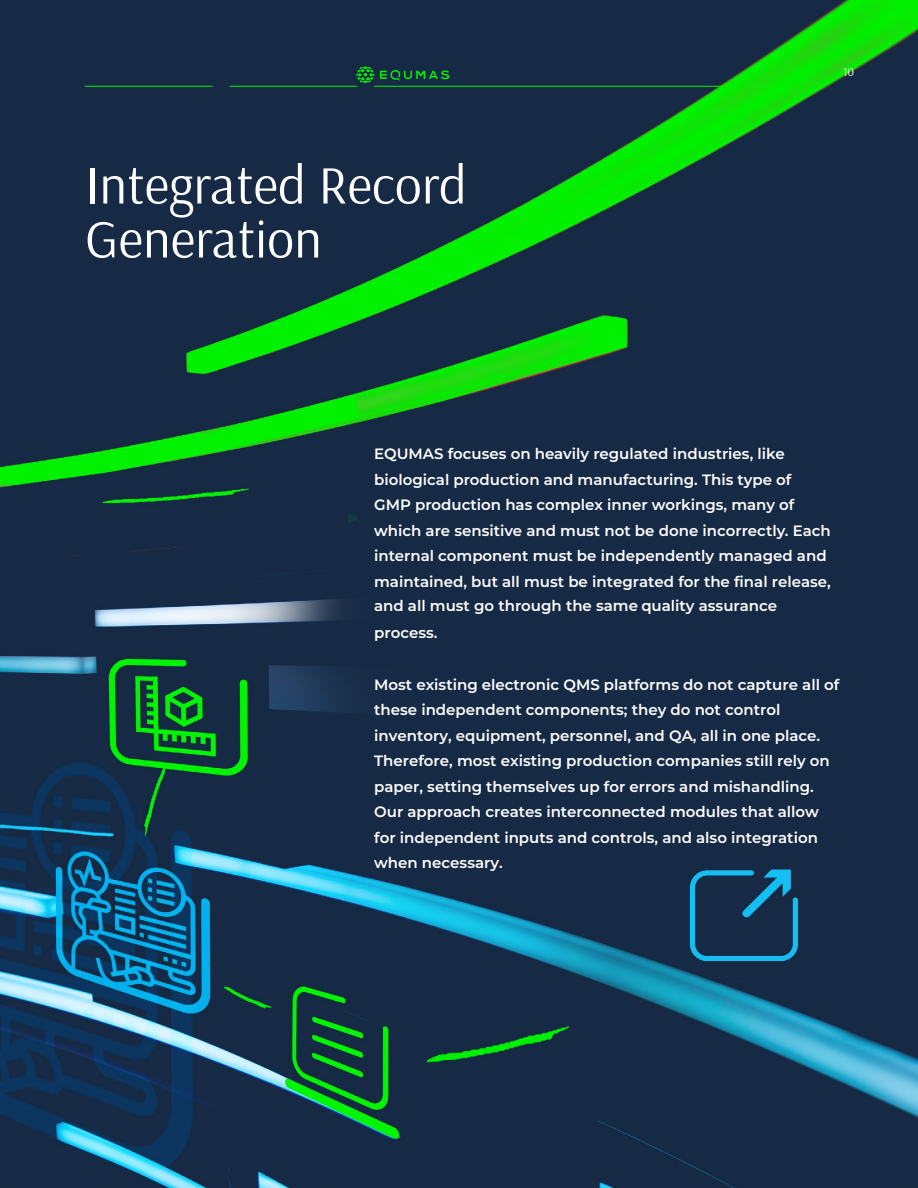
<style>
.page{position:relative;width:918px;height:1188px;background:#fff}
.page>*{position:absolute;margin:0;border:0;box-sizing:border-box;transform-origin:0 0}
.t1{font:54px/54px "Arsenal";color:#fff}
.t2{font:600 15px/25.5px "Montserrat";color:#fff}
.t3{font:12px "Arsenal";color:#fff}
</style>
<div class="page">
<img style="left:0;top:0;width:918px;height:1188px">
<hr style="left:85px;top:86px;width:128px;height:1px;background:#00f200">
<hr style="left:230px;top:86px;width:127px;height:1px;background:#00f200">
<hr style="left:374px;top:86px;width:406px;height:1px;background:#00f200">
<svg style="left:356px;top:66px;width:18px;height:17px"></svg>
<svg style="left:380px;top:70px;width:69px;height:10px"></svg>
<h1 class="t1" style="left:85px;top:157px;width:383px">Integrated Record<br>Generation</h1>
<p class="t3" style="left:843px;top:64px;width:13px">10</p>
<p class="t2" style="left:374px;top:441px;width:458px">EQUMAS focuses on heavily regulated industries, like biological production and manufacturing. This type of GMP production has complex inner workings, many of which are sensitive and must not be done incorrectly. Each internal component must be independently managed and maintained, but all must be integrated for the final release, and all must go through the same quality assurance</p>
<p class="t2" style="left:374px;top:619px;width:65px">process.</p>
<p class="t2" style="left:374px;top:671px;width:467px">Most existing electronic QMS platforms do not capture all of these independent components; they do not control inventory, equipment, personnel, and QA, all in one place.<br>Therefore, most existing production companies still rely on paper, setting themselves up for errors and mishandling.<br>Our approach creates interconnected modules that allow for independent inputs and controls, and also integration when necessary.</p>
</div>
